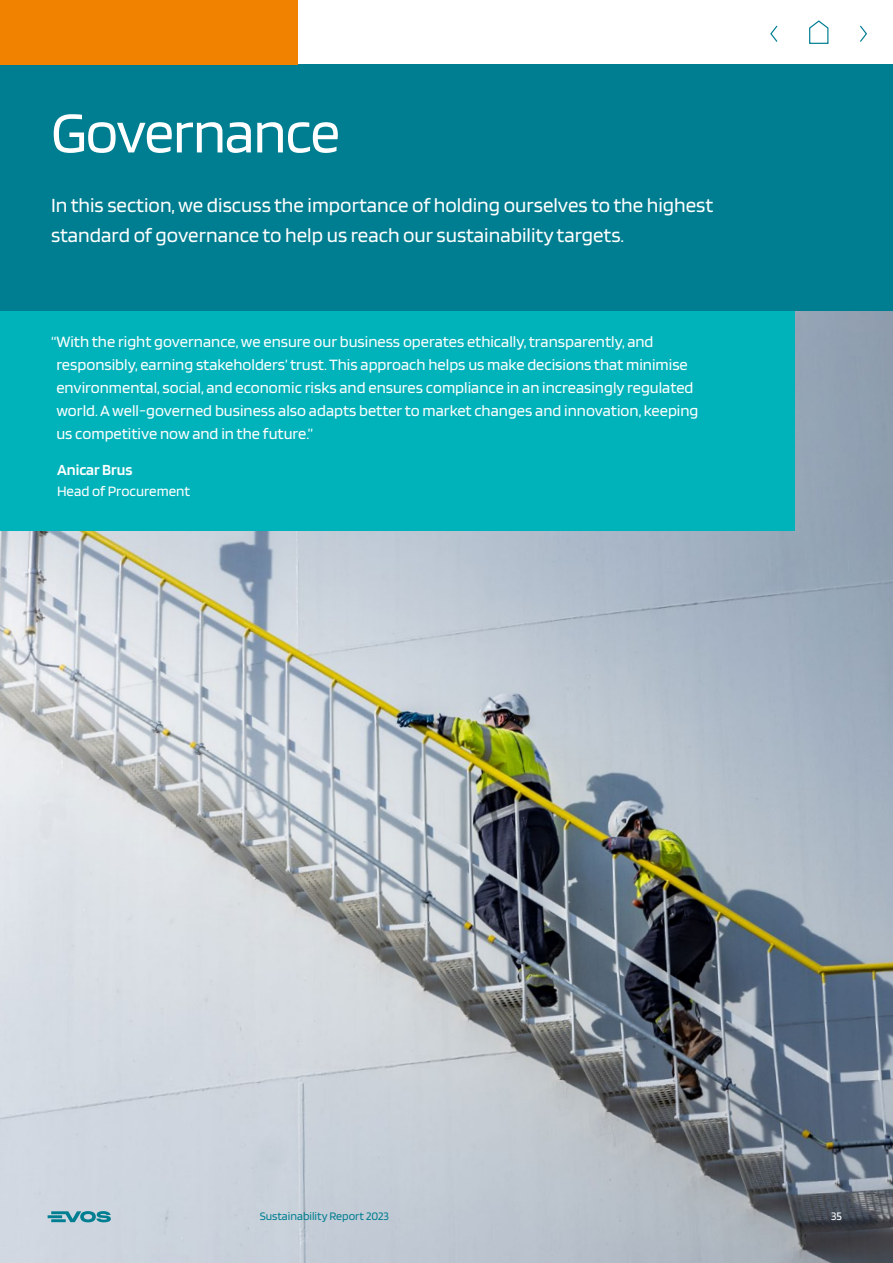
<style>
.page{position:relative;width:893px;height:1263px;background:#fff}
.page>*{position:absolute;margin:0;border:0;box-sizing:border-box;transform-origin:0 0}
.t1{font:60px "Blinker";letter-spacing:-.02em;color:#fff}
.t2{font:21px/29.4px "Blinker";color:#fff}
.t3{font:16.5px/23.1px "Blinker";color:#fff}
.t4{font:600 16.05px "Blinker";color:#fff}
.t5{font:15px "Blinker";color:#fff}
.t6{font:12px "Blinker";color:#007e91}
.t7{font:12px "Blinker";color:#fff}
</style>
<div class="page">
<img style="left:0;top:311px;width:893px;height:952px">
<div style="left:0;top:64px;width:893px;height:247px;background:#007e91"></div>
<div style="left:0;top:0;width:298px;height:64px;background:#f08200"></div>
<div style="left:0;top:311px;width:795px;height:219px;background:#00b3bb"></div>
<svg style="left:770px;top:25px;width:8px;height:17px"></svg>
<svg style="left:860px;top:25px;width:7px;height:17px"></svg>
<svg style="left:809px;top:20px;width:20px;height:24px"></svg>
<svg style="left:48px;top:1211px;width:63px;height:11px"></svg>
<h1 class="t1" style="left:51px;top:102px;width:291px">Governance</h1>
<p class="t2" style="left:51px;top:191px;width:664px">In this section, we discuss the importance of holding ourselves to the highest standard of governance to help us reach our sustainability targets.</p>
<p class="t3" style="left:56px;top:330px;width:644px;text-indent:-5px">“With the right governance, we ensure our business operates ethically, transparently, and responsibly, earning stakeholders’ trust. This approach helps us make decisions that minimise environmental, social, and economic risks and ensures compliance in an increasingly regulated world. A well-governed business also adapts better to market changes and innovation, keeping us competitive now and in the future.”</p>
<p class="t4" style="left:57px;top:462px;width:77px">Anicar Brus</p>
<p class="t5" style="left:57px;top:484px;width:134px">Head of Procurement</p>
<p class="t6" style="left:260px;top:1210px;width:131px">Sustainability Report 2023</p>
<p class="t7" style="left:831px;top:1210px;width:12px">35</p>
</div>
